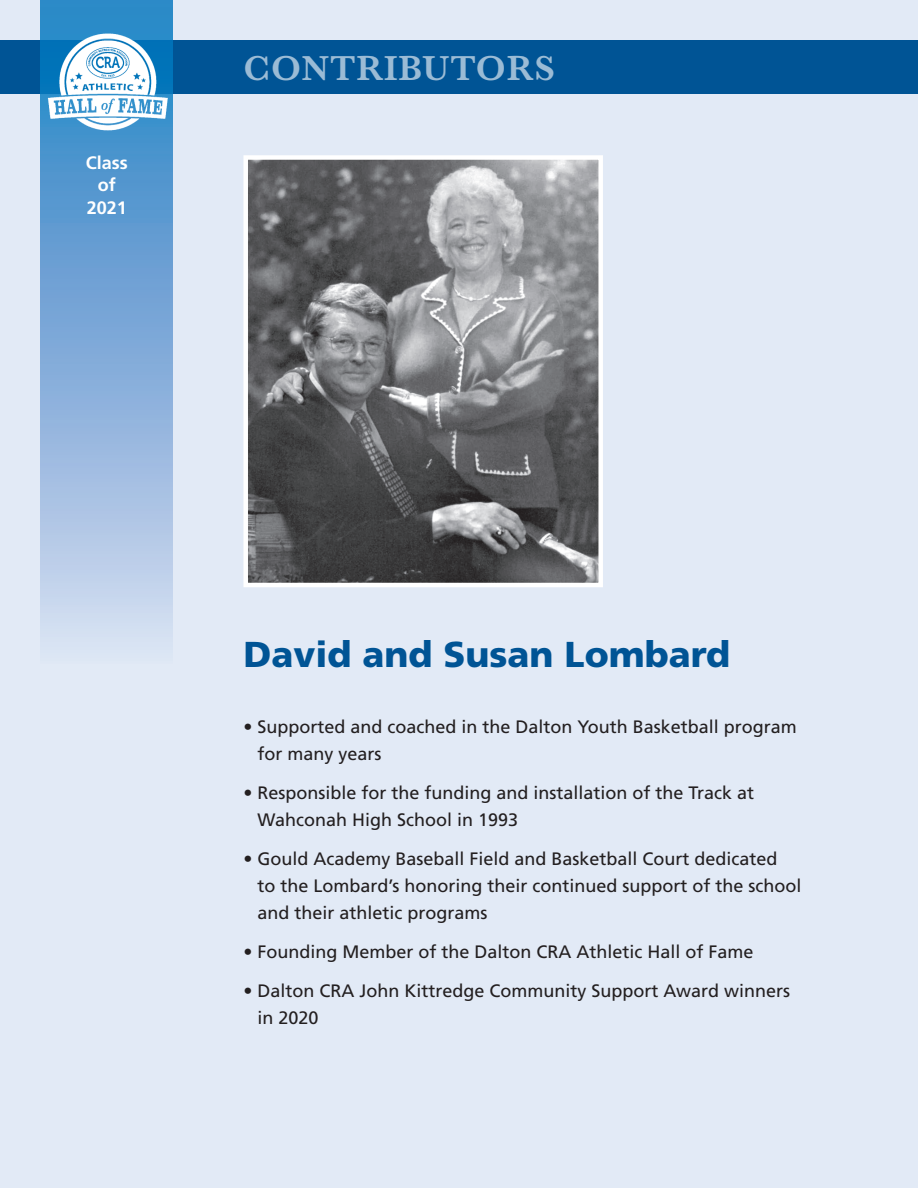
<style>
.page{position:relative;width:918px;height:1188px;background:#e2eaf6}
.page>*{position:absolute;margin:0;border:0;box-sizing:border-box;transform-origin:0 0}
.t1{font:900 36px "Frutiger";color:#005495}
.t2{font:600 36px "Baskerville";letter-spacing:.025em;color:rgb(255 255 255/.61)}
.t3{font:18px/27px "Frutiger";color:#231f20}
.t4{font:700 18px/22.5px "Frutiger";color:#fff;text-align:center}
</style>
<div class="page">
<div style="left:0;top:40px;width:918px;height:54px;background:#005495"></div>
<svg style="left:41px;top:0;width:132px;height:642px;background:#85b0db"></svg>
<img style="left:42px;top:31px;width:131px;height:102px">
<img style="left:248px;top:160px;width:350px;height:422px">
<div style="left:243px;top:155px;width:360px;height:432px;border:4px solid #fff"></div>
<p class="t4" style="left:86px;top:153px;width:43px">Class of<br>2021</p>
<h1 class="t2" style="left:243px;top:46px;width:313px">CONTRIBUTORS</h1>
<h1 class="t1" style="left:243px;top:640px;width:488px">David and Susan Lombard</h1>
<p class="t3" style="left:257px;top:714px;width:541px;text-indent:-14px">• Supported and coached in the Dalton Youth Basketball program for many years</p>
<p class="t3" style="left:257px;top:780px;width:498px;text-indent:-14px">• Responsible for the funding and installation of the Track at<br>Wahconah High School in 1993</p>
<p class="t3" style="left:257px;top:846px;width:546px;text-indent:-14px">• Gould Academy Baseball Field and Basketball Court dedicated<br>to the Lombard’s honoring their continued support of the school and their athletic programs</p>
<p class="t3" style="left:243px;top:939px;width:512px">• Founding Member of the Dalton CRA Athletic Hall of Fame</p>
<p class="t3" style="left:257px;top:978px;width:534px;text-indent:-14px">• Dalton CRA John Kittredge Community Support Award winners in 2020</p>
</div>
